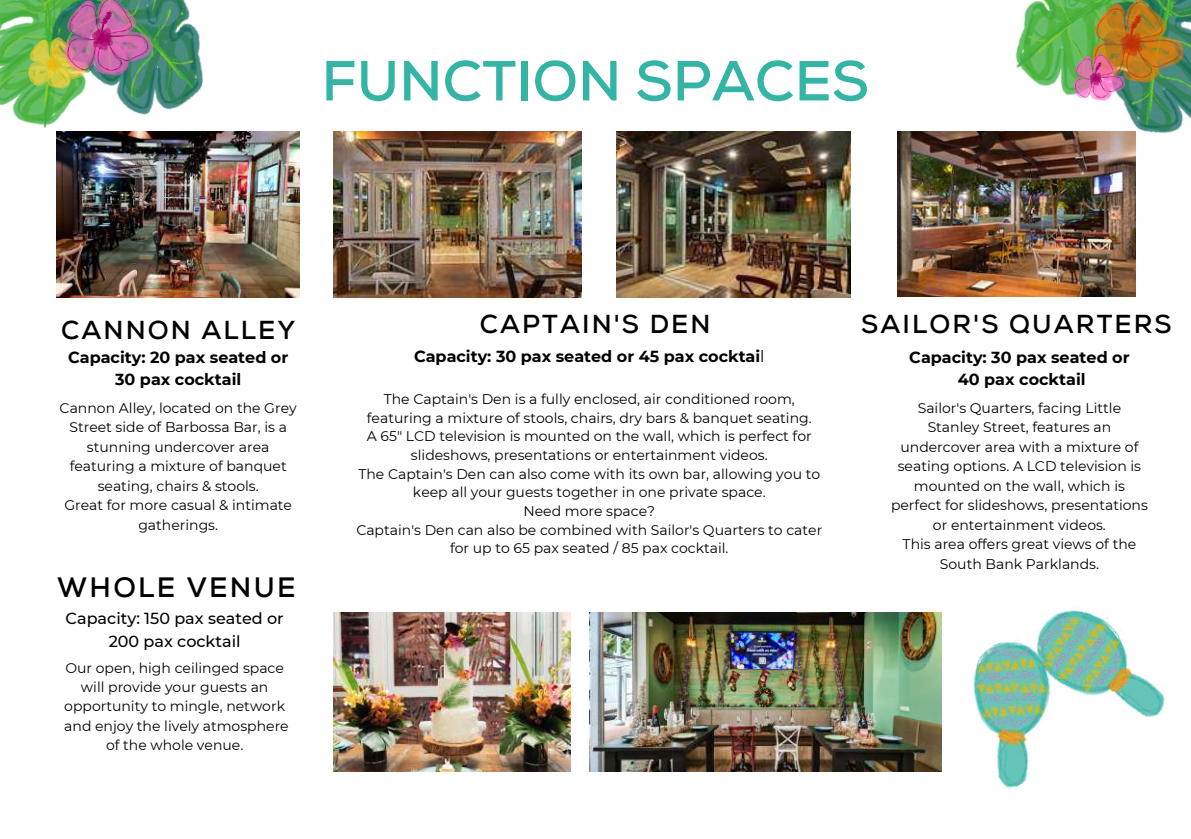
<style>
.page{position:relative;width:1191px;height:839px;background:#fff}
.page>*{position:absolute;margin:0;border:0;box-sizing:border-box;transform-origin:0 0}
.t1{font:700 56.4px "Nexa";color:#34b4a4}
.t2{font:700 28px "Nexa";letter-spacing:.08em;color:#000}
.t3{font:700 26px "Nexa";letter-spacing:.08em;color:#000}
.t4{font:700 16px/22px "Montserrat";color:#000;text-align:center}
.t5{font:500 16px/22.4px "Montserrat";color:#000;text-align:center}
.t6{font:14px/19.6px "Montserrat";color:#000;text-align:center}
.s1{font-weight:400}
</style>
<div class="page">
<img style="left:57px;top:207px;width:243px;height:90px">
<img style="left:897px;top:164px;width:239px;height:132px">
<img style="left:334px;top:132px;width:247px;height:165px">
<img style="left:616px;top:132px;width:234px;height:165px">
<img style="left:334px;top:612px;width:237px;height:159px">
<img style="left:589px;top:612px;width:335px;height:159px">
<img style="left:924px;top:610px;width:241px;height:178px">
<img style="left:56px;top:207px;width:174px;height:48px">
<img style="left:0;top:0;width:350px;height:207px">
<img style="left:897px;top:131px;width:49px;height:33px">
<img style="left:946px;top:0;width:190px;height:272px">
<img style="left:1069px;top:0;width:122px;height:146px">
<img style="left:1055px;top:17px;width:81px;height:116px">
<img style="left:13px;top:17px;width:88px;height:125px">
<img style="left:33px;top:0;width:136px;height:129px">
<h1 class="t1" style="left:321px;top:48px;width:549px">FUNCTION SPACES</h1>
<h3 class="t3" style="left:61px;top:314px;width:236px">CANNON ALLEY</h3>
<h3 class="t3" style="left:861px;top:308px;width:312px">SAILOR'S QUARTERS</h3>
<p class="t4" style="left:68px;top:346px;width:222px">Capacity: 20 pax seated or<br>30 pax cocktail</p>
<p class="t6" style="left:60px;top:398px;width:239px">Cannon Alley, located on the Grey<br>Street side of Barbossa Bar, is a stunning undercover area featuring a mixture of banquet seating, chairs &amp; stools.<br>Great for more casual &amp; intimate gatherings.</p>
<h3 class="t3" style="left:480px;top:308px;width:232px">CAPTAIN'S DEN</h3>
<p class="t4" style="left:414px;top:345px;width:352px">Capacity: 30 pax seated or 45 pax cocktai<span class="s1">l</span></p>
<p class="t6" style="left:356px;top:389px;width:467px;line-height:18.6px">The Captain's Den is a fully enclosed, air conditioned room, featuring a mixture of stools, chairs, dry bars &amp; banquet seating.<br>A 65" LCD television is mounted on the wall, which is perfect for slideshows, presentations or entertainment videos.<br>The Captain's Den can also come with its own bar, allowing you to keep all your guests together in one private space.<br>Need more space?<br>Captain's Den can also be combined with Sailor's Quarters to cater for up to 65 pax seated / 85 pax cocktail.</p>
<p class="t4" style="left:909px;top:346px;width:222px">Capacity: 30 pax seated or<br>40 pax cocktail</p>
<p class="t6" style="left:891px;top:398px;width:258px">Sailor's Quarters, facing Little<br>Stanley Street, features an undercover area with a mixture of seating options. A LCD television is mounted on the wall, which is perfect for slideshows, presentations or entertainment videos.<br>This area offers great views of the<br>South Bank Parklands.</p>
<h2 class="t2" style="left:57px;top:571px;width:240px">WHOLE VENUE</h2>
<p class="t5" style="left:66px;top:607px;width:220px">Capacity: 150 pax seated or<br>200 pax cocktail</p>
<p class="t6" style="left:64px;top:658px;width:226px">Our open, high ceilinged space will provide your guests an opportunity to mingle, network and enjoy the lively atmosphere of the whole venue.</p>
</div>
